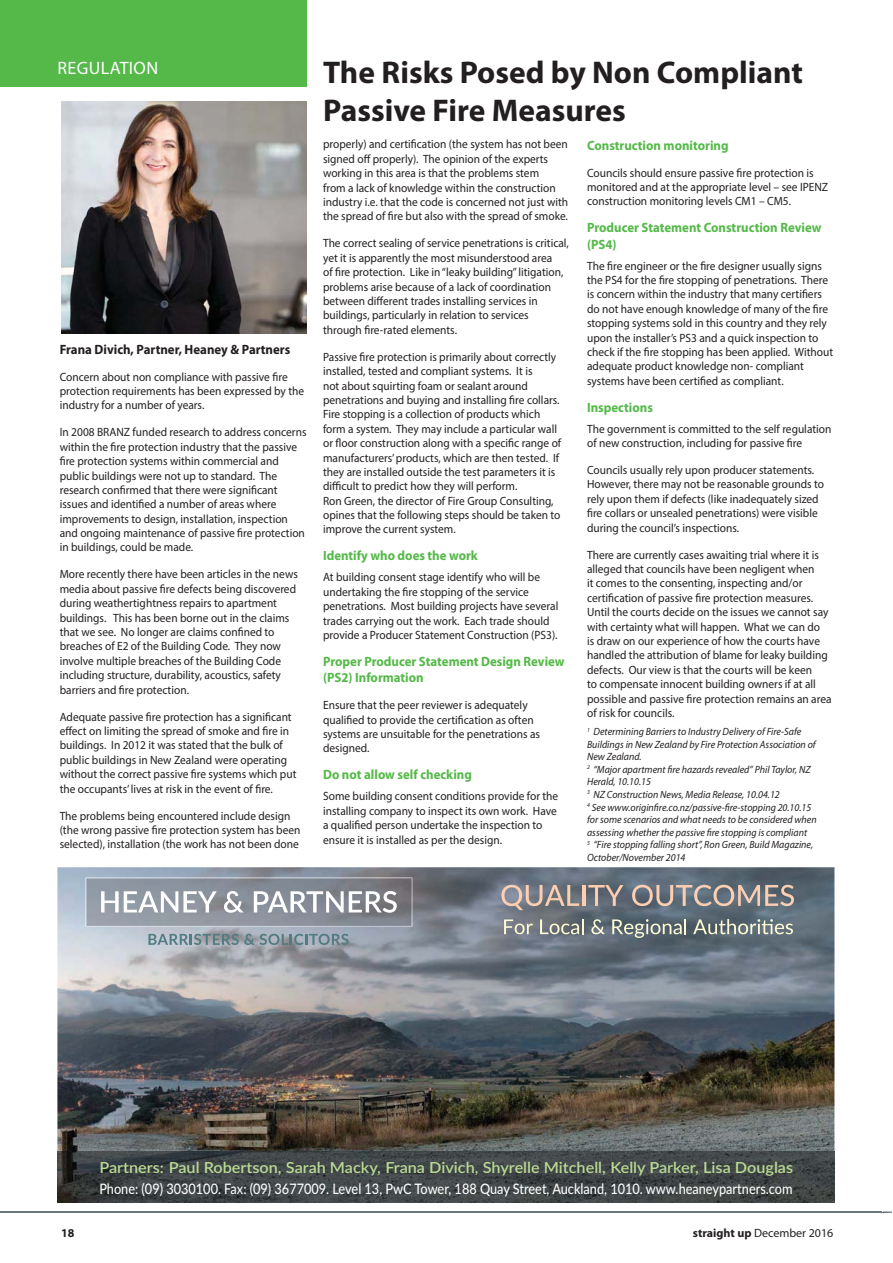
<style>
.page{position:relative;width:893px;height:1263px;background:#fff}
.page>*{position:absolute;margin:0;border:0;box-sizing:border-box;transform-origin:0 0}
.t1{font:700 31.5px/37.8px "Myriad Pro";color:#231f20}
.t2{font:18px "Myriad Pro";letter-spacing:.02em;color:#fff}
.t3{font:600 15.3px "Lato";color:#b9da93;scale:1.07 1}
.t4{font:500 14.4px "Lato";color:#fff;scale:.88 1}
.t5{font:700 13.5px/16.2px "Myriad Pro";color:#54b948;scale:.95 1}
.t6{font:700 13.5px "Myriad Pro";color:#231f20;scale:.95 1}
.t7{font:12px/14.4px "Myriad Pro";color:#231f20;scale:.95 1}
.t8{font:12px "Myriad Pro";color:#231f20}
.t9{font:700 12px "Myriad Pro";color:#231f20}
.t10{font:italic 10.5px/12.6px "Myriad Pro";color:#231f20;scale:.95 1}
.s1{font-weight:700}
</style>
<div class="page">
<hr style="left:0;top:1211px;width:893px;height:2px;background:#6a757c">
<div style="left:0;top:0;width:307px;height:87px;background:#54b948"></div>
<img style="left:61px;top:102px;width:246px;height:232px">
<img style="left:57px;top:867px;width:777px;height:284px">
<img style="left:57px;top:1151px;width:777px;height:52px">
<svg style="left:501px;top:885px;width:78px;height:25px;background:#958f8f"></svg>
<hr style="left:582px;top:885px;width:3px;height:21px;background:#fdceb0">
<svg style="left:588px;top:885px;width:35px;height:21px"></svg>
<svg style="left:632px;top:885px;width:162px;height:21px;background:#908b8b"></svg>
<svg style="left:504px;top:919px;width:29px;height:15px"></svg>
<svg style="left:540px;top:919px;width:44px;height:15px"></svg>
<svg style="left:591px;top:919px;width:14px;height:15px"></svg>
<svg style="left:612px;top:919px;width:74px;height:19px"></svg>
<svg style="left:693px;top:919px;width:100px;height:15px"></svg>
<img style="left:85px;top:878px;width:327px;height:49px">
<svg style="left:148px;top:934px;width:201px;height:11px;background:#8599a1"></svg>
<svg style="left:883px;top:1211px;width:10px;height:2px"></svg>
<h2 class="t2" style="left:58px;top:62px;width:102px">REGULATION</h2>
<h1 class="t1" style="left:323px;top:56px;width:481px">The Risks Posed by Non Compliant<br>Passive Fire Measures</h1>
<p class="t6" style="left:60px;top:344px;width:244px">Frana Divich, Partner, Heaney &amp; Partners</p>
<p class="t7" style="left:60px;top:370px;width:259px">Concern about non compliance with passive fire protection requirements has been expressed by the industry for a number of years.</p>
<p class="t7" style="left:60px;top:426px;width:261px">In 2008 BRANZ funded research to address concerns within the fire protection industry that the passive fire protection systems within commercial and public buildings were not up to standard. The research confirmed that there were significant issues and identified a number of areas where improvements to design, installation, inspection and ongoing maintenance of passive fire protection in buildings, could be made.</p>
<p class="t7" style="left:60px;top:568px;width:252px">More recently there have been articles in the news media about passive fire defects being discovered during weathertightness repairs to apartment buildings. This has been borne out in the claims that we see. No longer are claims confined to breaches of E2 of the Building Code. They now involve multiple breaches of the Building Code including structure, durability, acoustics, safety barriers and fire protection.</p>
<p class="t7" style="left:60px;top:710px;width:251px">Adequate passive fire protection has a significant effect on limiting the spread of smoke and fire in buildings. In 2012 it was stated that the bulk of public buildings in New Zealand were operating without the correct passive fire systems which put the occupants’ lives at risk in the event of fire.</p>
<p class="t7" style="left:60px;top:809px;width:255px">The problems being encountered include design (the wrong passive fire protection system has been selected), installation (the work has not been done</p>
<p class="t7" style="left:323px;top:138px;width:260px">properly) and certification (the system has not been signed off properly). The opinion of the experts working in this area is that the problems stem<br>from a lack of knowledge within the construction industry i.e. that the code is concerned not just with the spread of fire but also with the spread of smoke.</p>
<p class="t7" style="left:323px;top:237px;width:260px">The correct sealing of service penetrations is critical, yet it is apparently the most misunderstood area<br>of fire protection. Like in “leaky building” litigation, problems arise because of a lack of coordination between different trades installing services in buildings, particularly in relation to services through fire-rated elements.</p>
<p class="t7" style="left:323px;top:350px;width:252px">Passive fire protection is primarily about correctly installed, tested and compliant systems. It is<br>not about squirting foam or sealant around penetrations and buying and installing fire collars.<br>Fire stopping is a collection of products which form a system. They may include a particular wall or floor construction along with a specific range of manufacturers’ products, which are then tested. If they are installed outside the test parameters it is difficult to predict how they will perform.<br>Ron Green, the director of Fire Group Consulting, opines that the following steps should be taken to improve the current system.</p>
<p class="t5" style="left:323px;top:549px;width:164px">Identify who does the work</p>
<p class="t7" style="left:323px;top:571px;width:249px">At building consent stage identify who will be undertaking the fire stopping of the service penetrations. Most building projects have several trades carrying out the work. Each trade should provide a Producer Statement Construction (PS3).</p>
<p class="t5" style="left:323px;top:654px;width:256px">Proper Producer Statement Design Review (PS2) Information</p>
<p class="t7" style="left:323px;top:699px;width:230px">Ensure that the peer reviewer is adequately qualified to provide the certification as often systems are unsuitable for the penetrations as designed.</p>
<p class="t5" style="left:323px;top:768px;width:158px">Do not allow self checking</p>
<p class="t7" style="left:323px;top:790px;width:249px">Some building consent conditions provide for the installing company to inspect its own work. Have a qualified person undertake the inspection to ensure it is installed as per the design.</p>
<p class="t5" style="left:587px;top:138px;width:150px">Construction monitoring</p>
<p class="t7" style="left:587px;top:166px;width:255px">Councils should ensure passive fire protection is monitored and at the appropriate level – see IPENZ construction monitoring levels CM1 – CM5.</p>
<p class="t5" style="left:587px;top:221px;width:248px">Producer Statement Construction Review (PS4)</p>
<p class="t7" style="left:587px;top:259px;width:261px">The fire engineer or the fire designer usually signs the PS4 for the fire stopping of penetrations. There is concern within the industry that many certifiers do not have enough knowledge of many of the fire stopping systems sold in this country and they rely upon the installer’s PS3 and a quick inspection to check if the fire stopping has been applied. Without adequate product knowledge non- compliant systems have been certified as compliant.</p>
<p class="t5" style="left:587px;top:400px;width:71px">Inspections</p>
<p class="t7" style="left:587px;top:422px;width:259px">The government is committed to the self regulation of new construction, including for passive fire</p>
<p class="t7" style="left:587px;top:464px;width:251px">Councils usually rely upon producer statements.<br>However, there may not be reasonable grounds to rely upon them if defects (like inadequately sized fire collars or unsealed penetrations) were visible during the council’s inspections.</p>
<p class="t7" style="left:587px;top:548px;width:259px">There are currently cases awaiting trial where it is alleged that councils have been negligent when<br>it comes to the consenting, inspecting and/or certification of passive fire protection measures.<br>Until the courts decide on the issues we cannot say with certainty what will happen. What we can do<br>is draw on our experience of how the courts have handled the attribution of blame for leaky building defects. Our view is that the courts will be keen<br>to compensate innocent building owners if at all possible and passive fire protection remains an area of risk for councils.</p>
<p class="t10" style="left:587px;top:726px;width:243px"><sup>1</sup> Determining Barriers to Industry Delivery of Fire-Safe Buildings in New Zealand by Fire Protection Association of New Zealand.<br><sup>2</sup> “Major apartment fire hazards revealed” Phil Taylor, NZ Herald, 10.10.15<br><sup>3</sup> NZ Construction News, Media Release, 10.04.12<br><sup>4</sup> See www.originfire.co.nz/passive-fire-stopping 20.10.15 for some scenarios and what needs to be considered when assessing whether the passive fire stopping is compliant<br><sup>5</sup> “Fire stopping falling short”, Ron Green, Build Magazine, October/November 2014</p>
<p class="t3" style="left:99px;top:1158px;width:650px">Partners: Paul Robertson, Sarah Macky, Frana Divich, Shyrelle Mitchell, Kelly Parker, Lisa Douglas</p>
<p class="t4" style="left:99px;top:1180px;width:789px">Phone: (09) 3030100. Fax: (09) 3677009. Level 13, PwC Tower, 188 Quay Street, Auckland, 1010. www.heaneypartners.com</p>
<p class="t9" style="left:61px;top:1228px;width:15px">18</p>
<p class="t8" style="left:693px;top:1228px;width:142px"><span class="s1">straight up</span> December 2016</p>
</div>
